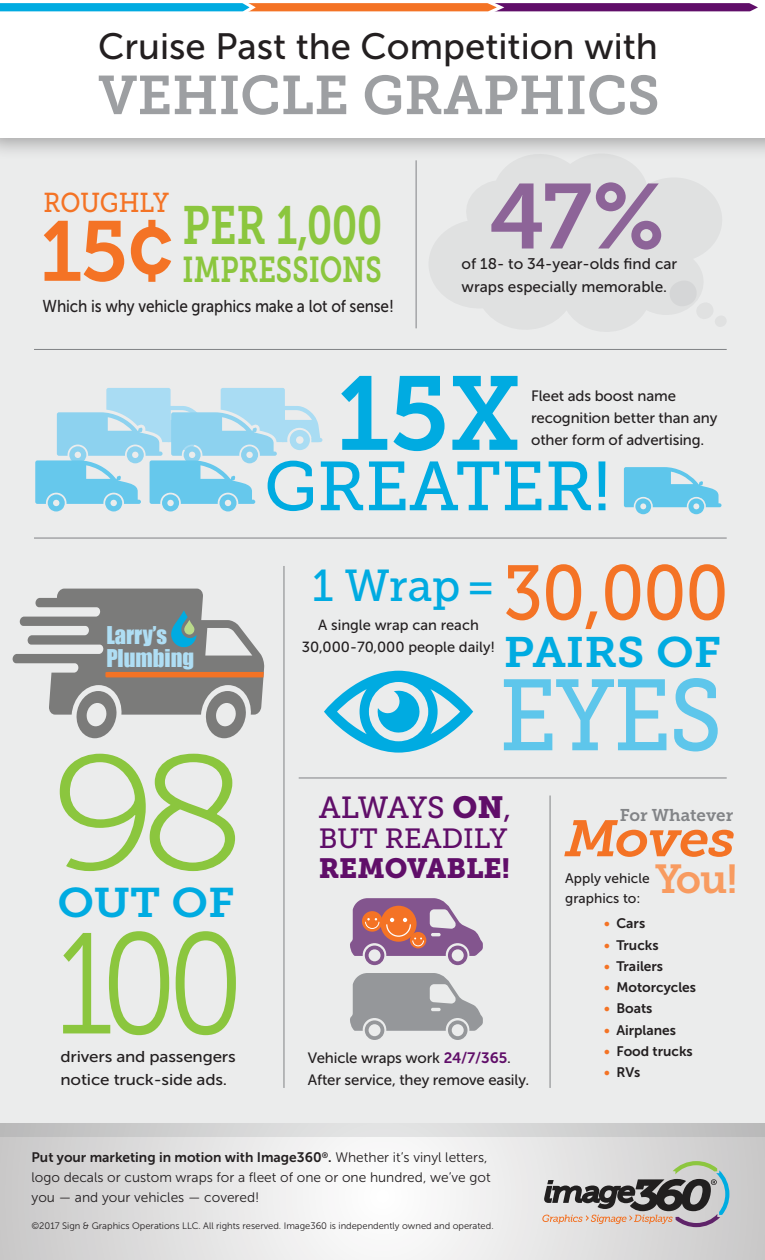
<style>
.page{position:relative;width:765px;height:1260px;background:#fff}
.page>*{position:absolute;margin:0;border:0;box-sizing:border-box;transform-origin:0 0}
.t1{font:159.5px "Museo Slab 100";color:#8bc63e;scale:1.15 1}
.t2{font:143px "Museo Slab 300";color:#8bc63e;scale:.87 1}
.t3{font:104.12px "Museo Slab 700";color:#00abe1}
.t4{font:100.62px "Museo Slab 500";color:#5ec6eb;scale:.91 1}
.t5{font:91.62px "Museo Slab 700";color:#8d6498}
.t6{font:84.62px "Museo Slab 700";color:#f47325}
.t7{font:77px "Museo Slab 500";color:#f47325;scale:.91 1}
.t8{font:69.12px "Museo Slab 500";color:#00abe1}
.t9{font:54.38px "Museo Slab 700";color:#9d9fa2}
.t10{font:53.75px "Museo Slab 700";letter-spacing:-.01em;color:#8bc63e;scale:.77 1}
.t11{font:italic 50.88px "Museo Slab 700";letter-spacing:-.025em;color:#f47325;scale:1.07 1}
.t12{font:44.62px "Museo Slab 500";color:#00abe1}
.t13{font:42.38px "Museo Slab 700";letter-spacing:-.005em;color:#00abe1;scale:1.09 1}
.t14{font:41.25px "Museo Slab 700";color:#00abe1;scale:1.09 1}
.t15{font:40.38px "Museo Slab 700";color:#f89b60}
.t16{font:36.5px "Museo Sans 500";color:#231f20}
.t17{font:35.75px "Museo Slab 700";color:#8bc63e;scale:.77 1}
.t18{font:30.5px "Museo Slab 500";letter-spacing:-.045em;color:#600e69}
.t19{font:27.75px "Museo Slab 500";color:#600e69}
.t20{font:27.75px "Museo Slab 900";color:#600e69}
.t21{font:27.25px "Museo Slab 500";letter-spacing:-.005em;color:#f47325;scale:.9 1}
.t22{font:22.5px/22.5px "Impact";color:#afdef4}
.t23{font:17.12px "Museo Sans 500";letter-spacing:-.01em;color:#231f20;scale:.9 1}
.t24{font:17px "Museo Slab 700";color:#828487}
.t25{font:15.62px/22.9px "Museo Sans 500";letter-spacing:-.01em;color:#231f20;scale:1.09 1}
.t26{font:15.38px/22.4px "Museo Sans 500";color:#231f20}
.t27{font:15px/21.8px "Museo Sans 500";letter-spacing:-.01em;color:#231f20}
.t28{font:14.62px/21.2px "Museo Sans 500";color:#231f20;text-align:center}
.t29{font:13.75px "Museo Sans 700";color:#231f20}
.t30{font:13.75px/20px "Museo Sans 300";color:#231f20}
.t31{font:13.75px/20px "Museo Sans 500";color:#231f20}
.t32{font:9.38px "Museo Sans 300";color:#231f20}
.s1{font-family:"Museo Slab 900"}
.s2{font-family:"Museo Sans 700";color:#600e69}
.s3{color:#f47325}
.s4{font-family:"Museo Sans 300"}
</style>
<div class="page">
<div style="left:0;top:120px;width:765px;height:1017px;background:#ebecec"></div>
<div style="left:0;top:0;width:765px;height:161px;background:#231f20;opacity:.36"></div>
<div style="left:0;top:0;width:765px;height:138px;background:#fff"></div>
<svg style="left:0;top:1123px;width:765px;height:137px"></svg>
<svg style="left:542px;top:1161px;width:187px;height:66px;background:#a9a8a5"></svg>
<svg style="left:0;top:3px;width:758px;height:9px;background:#7e7388"></svg>
<svg style="left:427px;top:152px;width:296px;height:180px;fill:#e0e1e1"></svg>
<svg style="left:665px;top:276px;width:61px;height:54px"></svg>
<svg style="left:59px;top:753px;width:177px;height:119px"></svg>
<svg style="left:624px;top:467px;width:98px;height:47px"></svg>
<svg style="left:35px;top:388px;width:287px;height:123px"></svg>
<hr style="left:34px;top:349px;width:693px;height:1px;background:#808285">
<hr style="left:299px;top:778px;width:428px;height:1px;background:#808285">
<hr style="left:34px;top:538px;width:693px;height:1px;background:#808285">
<hr style="left:416px;top:160px;width:1px;height:168px;background:#808285">
<hr style="left:550px;top:796px;width:1px;height:292px;background:#808285">
<hr style="left:284px;top:566px;width:1px;height:522px;background:#808285">
<svg style="left:324px;top:671px;width:149px;height:82px"></svg>
<svg style="left:350px;top:973px;width:133px;height:67px"></svg>
<svg style="left:350px;top:898px;width:133px;height:67px"></svg>
<svg style="left:12px;top:589px;width:252px;height:149px"></svg>
<h3 class="t16" style="left:98px;top:26px;width:561px">Cruise Past the Competition with</h3>
<h3 class="t9" style="left:98px;top:65px;width:563px">VEHICLE GRAPHICS</h3>
<h3 class="t21" style="left:43px;top:187px;width:141px">ROUGHLY</h3>
<h3 class="t6" style="left:40px;top:204px;width:136px">15¢</h3>
<h3 class="t10" style="left:183px;top:195px;width:261px">PER 1,000</h3>
<h3 class="t17" style="left:183px;top:249px;width:260px">IMPRESSIONS</h3>
<p class="t23" style="left:43px;top:296px;width:392px">Which is why vehicle graphics make a lot of sense!</p>
<h3 class="t5" style="left:489px;top:165px;width:177px">47%</h3>
<p class="t26" style="left:462px;top:253px;width:217px">of 18- to 34-year-olds find car wraps especially memorable.</p>
<h3 class="t3" style="left:337px;top:355px;width:185px">15X</h3>
<p class="t27" style="left:531px;top:385px;width:188px">Fleet ads boost name recognition better than any other form of advertising.</p>
<h3 class="t22" style="left:106px;top:624px;width:89px">Larry’s<br>Plumbing</h3>
<h1 class="t1" style="left:51px;top:728px;width:172px">98</h1>
<h3 class="t14" style="left:57px;top:880px;width:164px">OUT OF</h3>
<h2 class="t2" style="left:57px;top:906px;width:217px">100</h2>
<p class="t25" style="left:61px;top:1045px;width:162px">drivers and passengers notice truck-side ads.</p>
<h3 class="t8" style="left:264px;top:448px;width:348px">GREATER!</h3>
<h3 class="t12" style="left:312px;top:561px;width:184px">1 Wrap =</h3>
<p class="t28" style="left:302px;top:615px;width:195px">A single wrap can reach<br>30,000-70,000 people daily!</p>
<h3 class="t7" style="left:503px;top:550px;width:249px">30,000</h3>
<h3 class="t13" style="left:504px;top:628px;width:201px">PAIRS OF</h3>
<h3 class="t4" style="left:499px;top:660px;width:247px">EYES</h3>
<h3 class="t18" style="left:319px;top:791px;width:194px">ALWAYS <span class="s1">ON</span>,</h3>
<h3 class="t19" style="left:319px;top:823px;width:190px">BUT READILY</h3>
<h3 class="t20" style="left:319px;top:853px;width:193px">REMOVABLE!</h3>
<p class="t27" style="left:308px;top:1047px;width:223px">Vehicle wraps work <span class="s2">24/7/365</span>.<br>After service, they remove easily.</p>
<p class="t24" style="left:620px;top:806px;width:115px">For Whatever</p>
<h3 class="t11" style="left:565px;top:810px;width:161px">Moves</h3>
<h3 class="t15" style="left:655px;top:856px;width:84px">You!</h3>
<p class="t31" style="left:565px;top:869px;width:86px">Apply vehicle graphics to:</p>
<p class="t29" style="left:604px;top:916px;width:43px"><span class="s3">•</span> Cars</p>
<p class="t29" style="left:604px;top:937px;width:56px"><span class="s3">•</span> Trucks</p>
<p class="t29" style="left:604px;top:958px;width:61px"><span class="s3">•</span> Trailers</p>
<p class="t29" style="left:604px;top:980px;width:94px"><span class="s3">•</span> Motorcycles</p>
<p class="t29" style="left:604px;top:1001px;width:50px"><span class="s3">•</span> Boats</p>
<p class="t29" style="left:604px;top:1022px;width:74px"><span class="s3">•</span> Airplanes</p>
<p class="t29" style="left:604px;top:1043px;width:90px"><span class="s3">•</span> Food trucks</p>
<p class="t29" style="left:604px;top:1065px;width:38px"><span class="s3">•</span> RVs</p>
<p class="t29" style="left:32px;top:1150px;width:457px">Put your marketing in motion with Image360<sup>®</sup>. <span class="s4">Whether it’s vinyl letters,</span></p>
<p class="t30" style="left:32px;top:1168px;width:461px">logo decals or custom wraps for a fleet of one or one hundred, we’ve got you — and your vehicles — covered!</p>
<p class="t32" style="left:32px;top:1221px;width:464px">©2017 Sign &amp; Graphics Operations LLC. All rights reserved. Image360 is independently owned and operated.</p>
</div>
